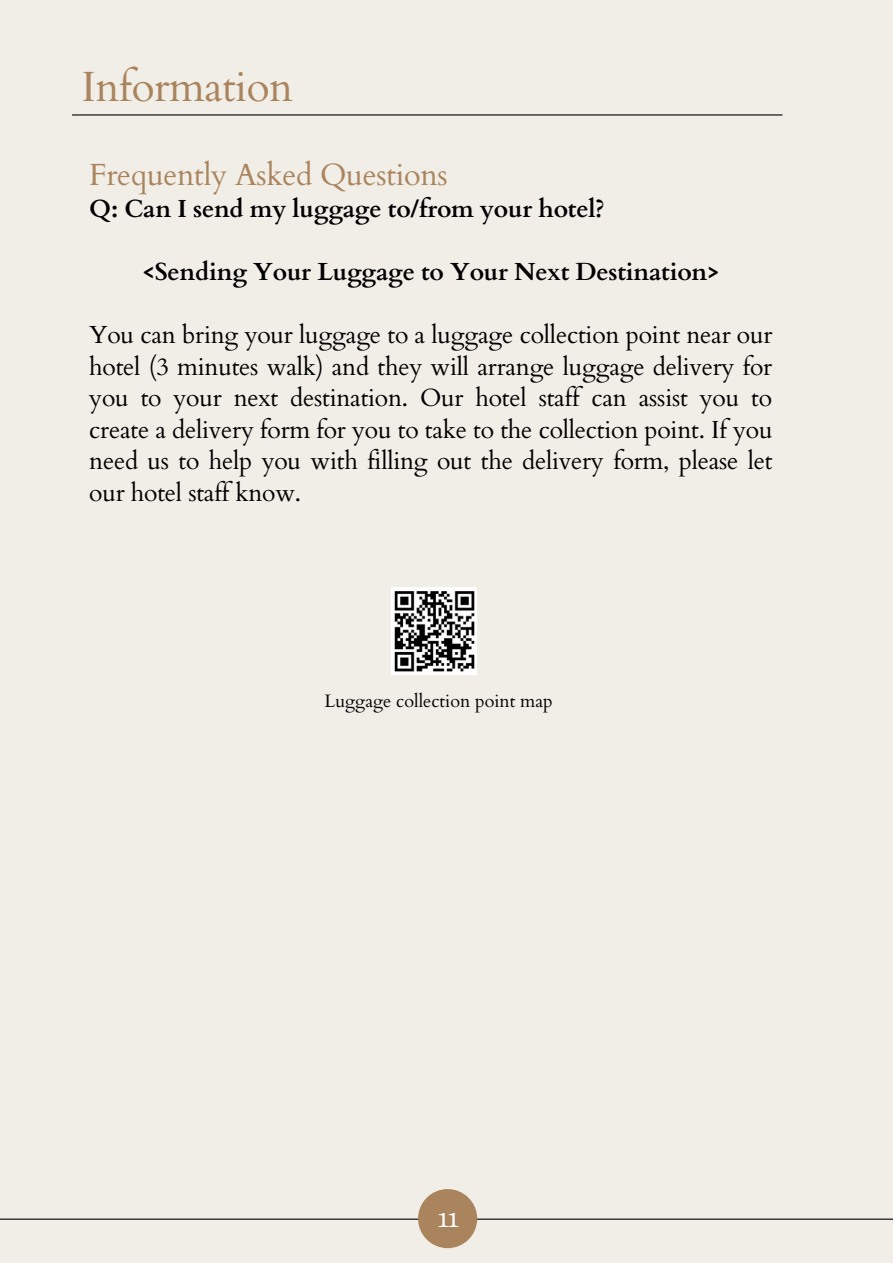
<style>
.page{position:relative;width:893px;height:1264px;background:#fff}
.page>*{position:absolute;margin:0;border:0;box-sizing:border-box;transform-origin:0 0}
.t1{font:42.3px "Cardo";letter-spacing:-.01em;color:#aa845d}
.t2{font:30.6px "Cardo";letter-spacing:-.01em;color:#aa845d}
.t3{font:26.25px "Alice";color:#fff}
.t4{font:24.75px/31.5px "Cardo";letter-spacing:-.01em;color:#000;text-align:justify}
.t5{font:700 24.75px "Cardo";letter-spacing:-.01em;color:#000}
.t6{font:18px "Cardo";color:#000}
</style>
<div class="page">
<div style="left:0;top:0;width:892px;height:1262px;background:#f1eee8"></div>
<hr style="left:0;top:1218px;width:892px;height:1px;background:#000">
<div style="left:418px;top:1188px;width:59px;height:60px;background:#aa845d;border-radius:50%"></div>
<hr style="left:72px;top:114px;width:710px;height:1px;background:#000">
<img style="left:391px;top:587px;width:86px;height:87px">
<h1 class="t1" style="left:82px;top:59px;width:213px">Information</h1>
<p class="t2" style="left:89px;top:154px;width:360px">Frequently Asked Questions</p>
<p class="t5" style="left:89px;top:193px;width:517px">Q: Can I send my luggage to/from your hotel?</p>
<p class="t5" style="left:142px;top:256px;width:579px">&lt;Sending Your Luggage to Your Next Destination&gt;</p>
<p class="t4" style="left:89px;top:320px;width:685px">You can bring your luggage to a luggage collection point near our hotel (3 minutes walk) and they will arrange luggage delivery for you to your next destination. Our hotel staff can assist you to create a delivery form for you to take to the collection point. If you need us to help you with filling out the delivery form, please let our hotel staff know.</p>
<p class="t6" style="left:324px;top:689px;width:230px">Luggage collection point map</p>
<p class="t3" style="left:437px;top:1203px;width:23px">11</p>
</div>
